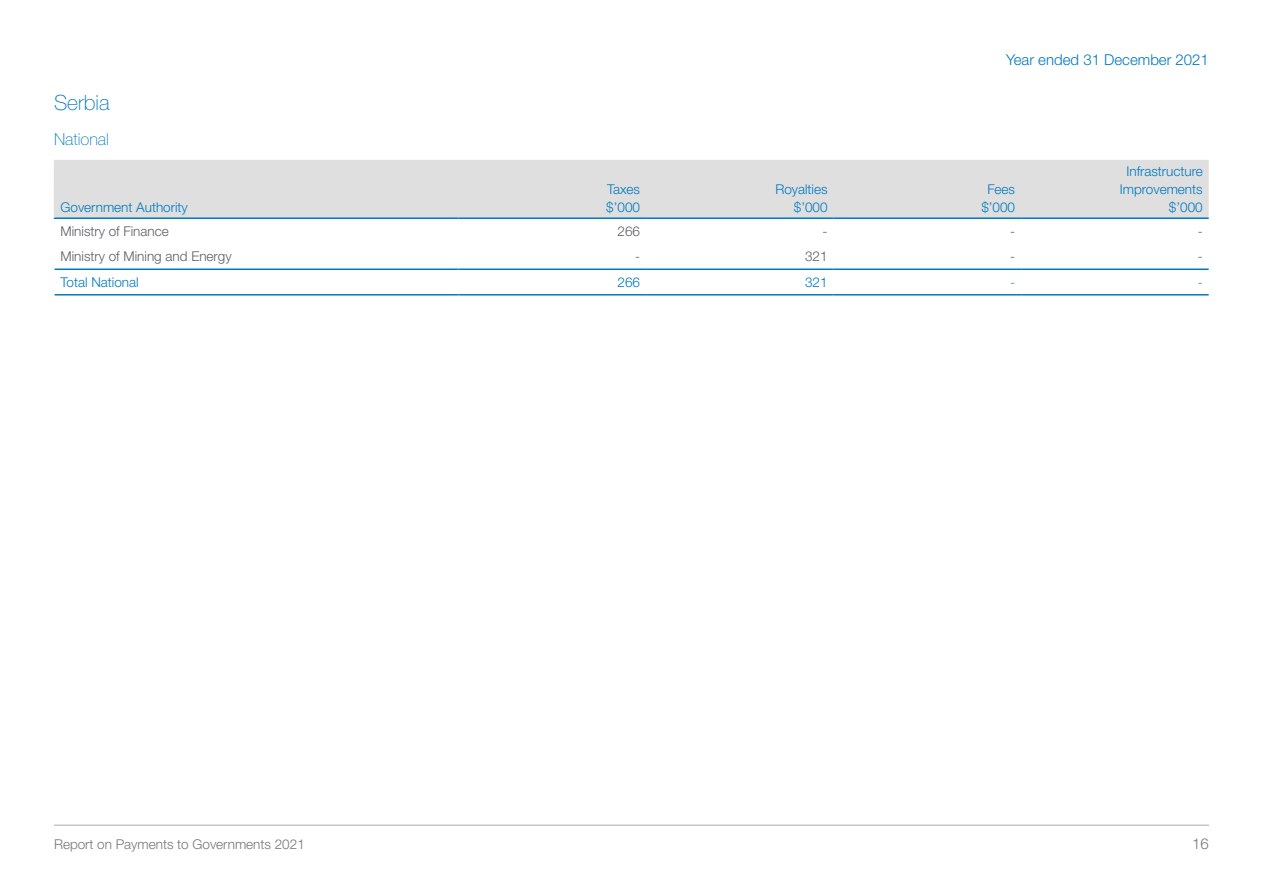
<style>
.page{position:relative;width:1263px;height:893px;background:#fff}
.page>*{position:absolute;margin:0;border:0;box-sizing:border-box;transform-origin:0 0}
.t1{font:100 21px "Helvetica Neue LT Std";color:#0079c1}
.t2{font:100 16.5px "Helvetica Neue LT Std";color:#0079c1}
.t3{font:300 15px "Helvetica Neue LT Std";color:#0079c1}
.t4{font:300 15px "Helvetica Neue LT Std";color:#74767f}
.t5{font:300 13.5px/18px "Helvetica Neue LT Std";color:#0079c1;text-align:right}
.t6{font:300 13.5px "Helvetica Neue LT Std";color:#5b5e67}
.t7{font:300 13.5px "Helvetica Neue LT Std";color:#74767f}
.t8{font:300 13.5px "Helvetica Neue LT Std";color:#328fce}
</style>
<div class="page">
<hr style="left:54px;top:825px;width:1155px;height:1px;background:#a9abac">
<div style="left:55px;top:161px;width:1154px;height:56px;background:#dfdfdf"></div>
<hr style="left:54px;top:217px;width:404px;height:2px;background:#0079c1">
<hr style="left:458px;top:217px;width:188px;height:2px;background:#0079c1">
<hr style="left:646px;top:217px;width:188px;height:2px;background:#0079c1">
<hr style="left:834px;top:217px;width:187px;height:2px;background:#0079c1">
<hr style="left:1021px;top:217px;width:188px;height:2px;background:#0079c1">
<hr style="left:54px;top:160px;width:404px;height:1px;background:#dfdfdf">
<hr style="left:54px;top:161px;width:1px;height:56px;background:#dfdfdf">
<hr style="left:458px;top:160px;width:188px;height:1px;background:#dfdfdf">
<hr style="left:646px;top:160px;width:188px;height:1px;background:#dfdfdf">
<hr style="left:834px;top:160px;width:187px;height:1px;background:#dfdfdf">
<hr style="left:1021px;top:160px;width:188px;height:1px;background:#dfdfdf">
<hr style="left:55px;top:268px;width:403px;height:2px;background:#0079c1">
<hr style="left:458px;top:268px;width:188px;height:2px;background:#0079c1">
<hr style="left:646px;top:268px;width:188px;height:2px;background:#0079c1">
<hr style="left:834px;top:268px;width:187px;height:2px;background:#0079c1">
<hr style="left:1021px;top:268px;width:188px;height:2px;background:#0079c1">
<hr style="left:55px;top:294px;width:403px;height:2px;background:#0079c1">
<hr style="left:458px;top:294px;width:188px;height:2px;background:#0079c1">
<hr style="left:646px;top:294px;width:188px;height:2px;background:#0079c1">
<hr style="left:834px;top:294px;width:187px;height:2px;background:#0079c1">
<hr style="left:1021px;top:294px;width:188px;height:2px;background:#0079c1">
<h1 class="t1" style="left:54px;top:90px;width:57px">Serbia</h1>
<p class="t2" style="left:54px;top:129px;width:56px">National</p>
<p class="t5" style="left:61px;top:198px;width:129px">Government Authority</p>
<p class="t3" style="left:1006px;top:50px;width:204px">Year ended 31 December 2021</p>
<p class="t5" style="left:606px;top:180px;width:35px;text-align:left">Taxes $’000</p>
<p class="t5" style="left:775px;top:180px;width:54px">Royalties $’000</p>
<p class="t5" style="left:981px;top:180px;width:35px;text-align:center">Fees $’000</p>
<p class="t5" style="left:1120px;top:162px;width:84px">Infrastructure<br>Improvements $’000</p>
<p class="t6" style="left:61px;top:223px;width:110px">Ministry of Finance</p>
<p class="t6" style="left:617px;top:223px;width:24px">266</p>
<p class="t6" style="left:823px;top:223px;width:6px">-</p>
<p class="t6" style="left:1010px;top:223px;width:6px">-</p>
<p class="t6" style="left:1198px;top:223px;width:6px">-</p>
<p class="t6" style="left:61px;top:248px;width:173px">Ministry of Mining and Energy</p>
<p class="t6" style="left:635px;top:248px;width:6px">-</p>
<p class="t6" style="left:805px;top:248px;width:24px">321</p>
<p class="t6" style="left:1010px;top:248px;width:6px">-</p>
<p class="t6" style="left:1198px;top:248px;width:6px">-</p>
<p class="t5" style="left:61px;top:273px;width:80px">Total National</p>
<p class="t5" style="left:618px;top:273px;width:24px">266</p>
<p class="t5" style="left:805px;top:273px;width:24px">321</p>
<p class="t8" style="left:1010px;top:274px;width:6px">-</p>
<p class="t8" style="left:1198px;top:274px;width:6px">-</p>
<p class="t7" style="left:54px;top:835px;width:252px">Report on Payments to Governments 2021</p>
<p class="t4" style="left:1192px;top:834px;width:18px">16</p>
</div>
